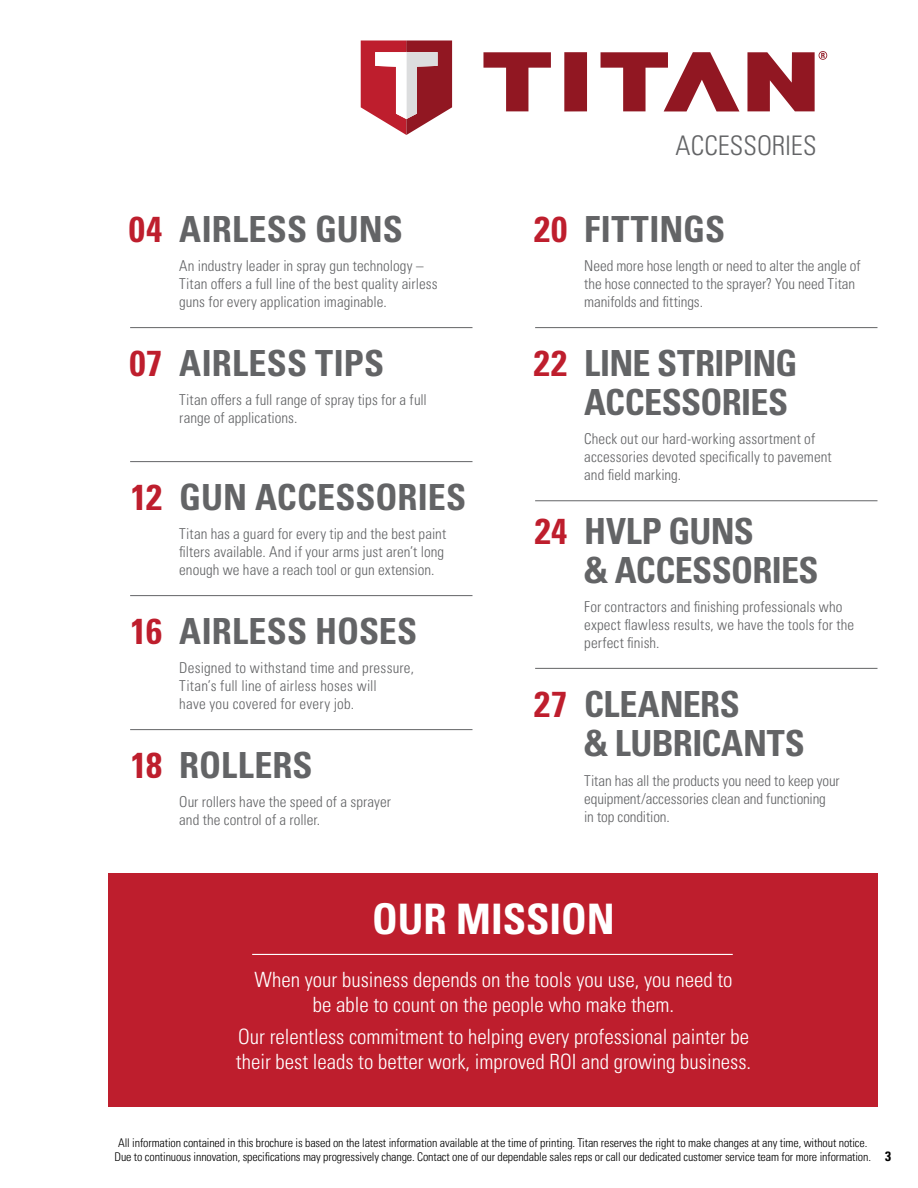
<style>
.page{position:relative;width:918px;height:1188px;background:#fff}
.page>*{position:absolute;margin:0;border:0;box-sizing:border-box;transform-origin:0 0}
.t1{font:700 condensed 42px "Univers LT Pro";color:#fff}
.t2{font:700 condensed 36px/39px "Univers LT Pro";letter-spacing:-.005em;color:#636466}
.t3{font:700 condensed 36px "Univers LT Pro";letter-spacing:.02em;color:#be1e2d}
.t4{font:700 condensed 36px "Univers LT Pro";letter-spacing:.015em;color:#636466}
.t5{font:300 condensed 27px "Univers LT Pro";color:#636466}
.t6{font:300 condensed 21px/25.2px "Univers LT Pro";color:#fff;text-align:center}
.t7{font:300 condensed 15px/18px "Univers LT Pro";letter-spacing:.005em;color:#636466}
.t8{font:700 condensed 13.5px "Univers LT Pro";color:#000}
.t9{font:300 condensed 12px/14.4px "Univers LT Pro";letter-spacing:-.01em;color:#000;text-align:center}
.s1{color:#be1e2d}
</style>
<div class="page">
<svg style="left:361px;top:40px;width:91px;height:95px"></svg>
<svg style="left:483px;top:52px;width:68px;height:59px"></svg>
<div style="left:564px;top:52px;width:23px;height:59px;background:#911722"></div>
<svg style="left:601px;top:52px;width:138px;height:59px"></svg>
<svg style="left:747px;top:51px;width:80px;height:60px"></svg>
<hr style="left:130px;top:327px;width:343px;height:1px;background:#636466">
<hr style="left:130px;top:461px;width:343px;height:1px;background:#636466">
<hr style="left:130px;top:595px;width:343px;height:1px;background:#636466">
<hr style="left:130px;top:729px;width:343px;height:1px;background:#636466">
<hr style="left:535px;top:500px;width:343px;height:1px;background:#636466">
<hr style="left:535px;top:327px;width:343px;height:1px;background:#636466">
<hr style="left:535px;top:668px;width:343px;height:1px;background:#636466">
<div style="left:108px;top:873px;width:770px;height:234px;background:#be1e2d"></div>
<hr style="left:252px;top:954px;width:481px;height:1px;background:#fff">
<h3 class="t5" style="left:676px;top:127px;width:142px">ACCESSORIES</h3>
<h2 class="t3" style="left:129px;top:207px;width:35px">04</h2>
<h2 class="t2" style="left:179px;top:209px;width:225px">AIRLESS GUNS</h2>
<p class="t7" style="left:179px;top:256px;width:260px">An industry leader in spray gun technology –<br>Titan offers a full line of the best quality airless guns for every application imaginable.</p>
<h2 class="t3" style="left:534px;top:207px;width:34px">20</h2>
<h2 class="t4" style="left:584px;top:207px;width:142px">FITTINGS</h2>
<p class="t7" style="left:584px;top:256px;width:278px">Need more hose length or need to alter the angle of the hose connected to the sprayer? You need Titan manifolds and fittings.</p>
<h2 class="t3" style="left:129px;top:341px;width:34px">07</h2>
<h2 class="t2" style="left:179px;top:343px;width:206px">AIRLESS TIPS</h2>
<p class="t7" style="left:179px;top:390px;width:249px">Titan offers a full range of spray tips for a full range of applications.</p>
<h2 class="t3" style="left:131px;top:475px;width:33px">12</h2>
<h2 class="t2" style="left:179px;top:477px;width:288px">GUN ACCESSORIES</h2>
<p class="t7" style="left:179px;top:524px;width:268px">Titan has a guard for every tip and the best paint filters available. And if your arms just aren’t long enough we have a reach tool or gun extension.</p>
<h2 class="t3" style="left:534px;top:341px;width:35px">22</h2>
<h2 class="t2" style="left:584px;top:343px;width:215px">LINE STRIPING<br>ACCESSORIES</h2>
<p class="t7" style="left:584px;top:429px;width:249px">Check out our hard-working assortment of accessories devoted specifically to pavement and field marking.</p>
<h2 class="t2" style="left:584px;top:511px;width:236px;text-indent:-50px"><span class="s1">24</span> HVLP GUNS<br>&amp; ACCESSORIES</h2>
<h2 class="t3" style="left:131px;top:609px;width:33px">16</h2>
<h2 class="t3" style="left:131px;top:743px;width:33px">18</h2>
<h2 class="t2" style="left:179px;top:611px;width:239px">AIRLESS HOSES</h2>
<p class="t7" style="left:179px;top:658px;width:236px">Designed to withstand time and pressure,<br>Titan’s full line of airless hoses will<br>have you covered for every job.</p>
<h2 class="t2" style="left:179px;top:745px;width:135px">ROLLERS</h2>
<p class="t7" style="left:179px;top:792px;width:213px">Our rollers have the speed of a sprayer and the control of a roller.</p>
<h2 class="t3" style="left:534px;top:682px;width:34px">27</h2>
<p class="t7" style="left:584px;top:597px;width:271px">For contractors and finishing professionals who expect flawless results, we have the tools for the perfect finish.</p>
<h2 class="t2" style="left:584px;top:684px;width:222px">CLEANERS<br>&amp; LUBRICANTS</h2>
<p class="t7" style="left:584px;top:771px;width:257px">Titan has all the products you need to keep your equipment/accessories clean and functioning<br>in top condition.</p>
<h1 class="t1" style="left:372px;top:894px;width:244px">OUR MISSION</h1>
<h3 class="t6" style="left:255px;top:965px;width:480px">When your business depends on the tools you use, you need to be able to count on the people who make them.</h3>
<h3 class="t6" style="left:236px;top:1023px;width:517px;text-align:left">Our relentless commitment to helping every professional painter be their best leads to better work, improved ROI and growing business.</h3>
<p class="t9" style="left:114px;top:1135px;width:758px">All information contained in this brochure is based on the latest information available at the time of printing. Titan reserves the right to make changes at any time, without notice.<br>Due to continuous innovation, specifications may progressively change. Contact one of our dependable sales reps or call our dedicated customer service team for more information.</p>
<p class="t8" style="left:885px;top:1148px;width:7px">3</p>
</div>
